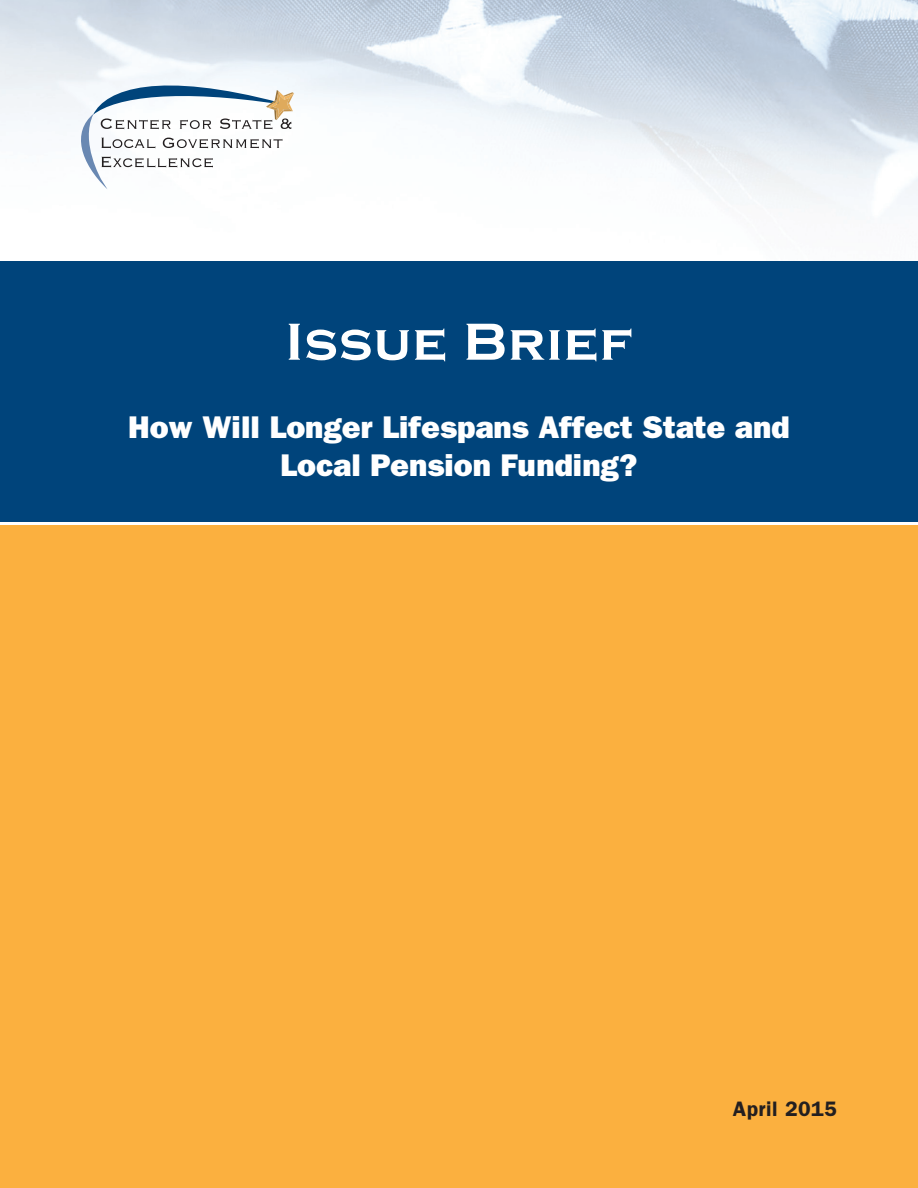
<style>
.page{position:relative;width:918px;height:1188px;background:#fff}
.page>*{position:absolute;margin:0;border:0;box-sizing:border-box;transform-origin:0 0}
.t1{font:700 54px "Copperplate Gothic";letter-spacing:.025em;color:#fff}
.t2{font:31.5px/37.8px "ITC Franklin Gothic Std Hvy";color:#fff;text-align:center}
.t3{font:600 21px "ITC Franklin Gothic Std";letter-spacing:.025em;color:#231f20}
</style>
<div class="page">
<div style="left:0;top:522px;width:918px;height:666px;background:#fbb03f"></div>
<div style="left:0;top:261px;width:918px;height:261px;background:#00447b"></div>
<img style="left:0;top:0;width:918px;height:210px">
<hr style="left:0;top:522px;width:918px;height:3px;background:#fff">
<svg style="left:81px;top:86px;width:213px;height:103px"></svg>
<h1 class="t1" style="left:285px;top:312px;width:349px">Issue Brief</h1>
<p class="t2" style="left:128px;top:408px;width:663px">How Will Longer Lifespans Affect State and<br>Local Pension Funding?</p>
<p class="t3" style="left:733px;top:1096px;width:106px">April 2015</p>
</div>
